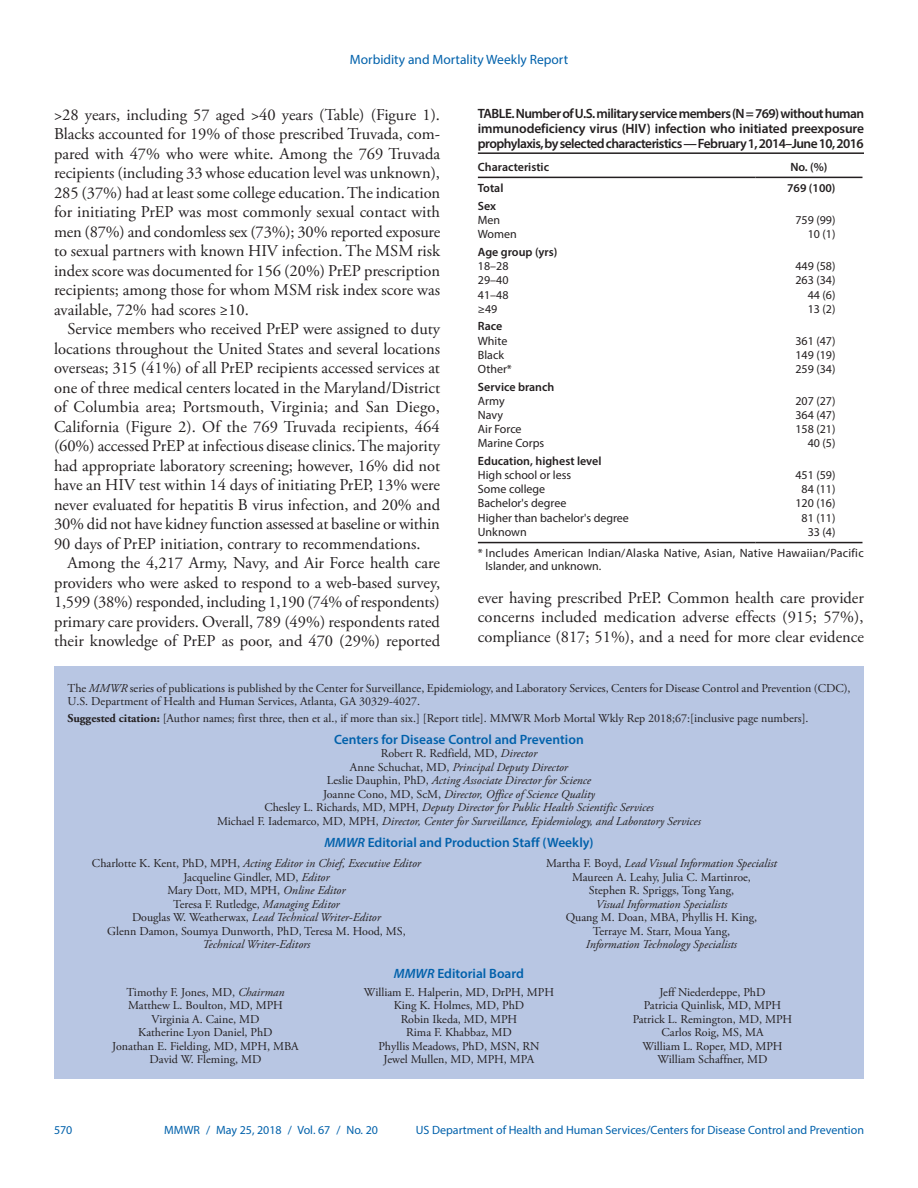
<style>
.page{position:relative;width:918px;height:1188px;background:#fff}
.page>*{position:absolute;margin:0;border:0;box-sizing:border-box;transform-origin:0 0}
.t1{font:16.5px/19.5px "Adobe Garamond Pro";color:#231f20;text-align:justify}
.t2{font:600 13.5px/15px "Myriad Pro";letter-spacing:-.04em;color:#231f20;text-align:justify}
.t3{font:600 13.5px "Myriad Pro";color:#0161ab}
.t4{font:13.5px "Myriad Pro";color:#0161ab}
.t5{font:12px/13.5px "Adobe Garamond Pro";color:#231f20;text-align:center}
.t6{font:italic 12px/13.5px "Adobe Garamond Pro";color:#231f20;text-align:center}
.t7{font:12px "Myriad Pro";color:#231f20}
.t8{font:12px "Myriad Pro";color:#0161ab}
.t9{font:600 12px "Myriad Pro";color:#231f20}
.t10{font:12px/21px "Myriad Pro";letter-spacing:.025em;color:#231f20}
.s1{font-style:italic}
.s2{font-weight:700}
.s3{font-style:normal}
</style>
<div class="page">
<div style="left:54px;top:666px;width:810px;height:413px;background:#b8c6e3"></div>
<hr style="left:478px;top:152px;width:386px;height:2px;background:#231f20">
<hr style="left:478px;top:542px;width:277px;height:1px;background:#231f20">
<hr style="left:755px;top:542px;width:107px;height:1px;background:#231f20">
<hr style="left:478px;top:177px;width:277px;height:1px;background:#231f20">
<hr style="left:755px;top:177px;width:107px;height:1px;background:#231f20">
<p class="t4" style="left:350px;top:51px;width:220px">Morbidity and Mortality Weekly Report</p>
<p class="t1" style="left:54px;top:106px;width:388px">&gt;28 years, including 57 aged &gt;40 years (Table) (Figure 1).<br>Blacks accounted for 19% of those prescribed Truvada, com&shy;pared with 47% who were white. Among the 769 Truvada recipients (including 33 whose education level was unknown), 285 (37%) had at least some college education. The indication for initiating PrEP was most commonly sexual contact with men (87%) and condomless sex (73%); 30% reported exposure to sexual partners with known HIV infection. The MSM risk index score was documented for 156 (20%) PrEP prescription recipients; among those for whom MSM risk index score was available, 72% had scores ≥10.</p>
<p class="t1" style="left:54px;top:320px;width:388px;text-indent:14px">Service members who received PrEP were assigned to duty locations throughout the United States and several locations overseas; 315 (41%) of all PrEP recipients accessed services at one of three medical centers located in the Maryland/District of Columbia area; Portsmouth, Virginia; and San Diego, California (Figure 2). Of the 769 Truvada recipients, 464 (60%) accessed PrEP at infectious disease clinics. The majority had appropriate laboratory screening; however, 16% did not have an HIV test within 14 days of initiating PrEP, 13% were never evaluated for hepatitis B virus infection, and 20% and 30% did not have kidney function assessed at baseline or within 90 days of PrEP initiation, contrary to recommendations.</p>
<p class="t1" style="left:54px;top:554px;width:388px;text-indent:14px">Among the 4,217 Army, Navy, and Air Force health care providers who were asked to respond to a web-based survey, 1,599 (38%) responded, including 1,190 (74% of respondents) primary care providers. Overall, 789 (49%) respondents rated their knowledge of PrEP as poor, and 470 (29%) reported</p>
<p class="t2" style="left:478px;top:106px;width:388px">TABLE. Number of U.S. military service members (N = 769) without human immunodeficiency virus (HIV) infection who initiated preexposure prophylaxis, by selected characteristics — February 1, 2014–June 10, 2016</p>
<p class="t9" style="left:478px;top:159px;width:73px">Characteristic</p>
<p class="t9" style="left:790px;top:159px;width:39px">No. (%)</p>
<p class="t9" style="left:478px;top:181px;width:27px">Total</p>
<p class="t9" style="left:787px;top:181px;width:50px">769 (100)</p>
<p class="t9" style="left:478px;top:198px;width:20px">Sex</p>
<p class="t7" style="left:478px;top:213px;width:24px">Men</p>
<p class="t7" style="left:795px;top:213px;width:42px">759 (99)</p>
<p class="t7" style="left:478px;top:227px;width:41px">Women</p>
<p class="t7" style="left:808px;top:227px;width:29px">10 (1)</p>
<p class="t9" style="left:478px;top:244px;width:81px">Age group (yrs)</p>
<p class="t7" style="left:478px;top:259px;width:32px">18–28</p>
<p class="t7" style="left:795px;top:259px;width:42px">449 (58)</p>
<p class="t7" style="left:478px;top:273px;width:32px">29–40</p>
<p class="t7" style="left:795px;top:273px;width:42px">263 (34)</p>
<p class="t7" style="left:478px;top:287px;width:32px">41–48</p>
<p class="t7" style="left:808px;top:287px;width:29px">44 (6)</p>
<p class="t7" style="left:478px;top:301px;width:21px">≥49</p>
<p class="t7" style="left:808px;top:301px;width:29px">13 (2)</p>
<p class="t9" style="left:478px;top:319px;width:26px">Race</p>
<p class="t7" style="left:478px;top:333px;width:31px">White</p>
<p class="t7" style="left:795px;top:333px;width:42px">361 (47)</p>
<p class="t7" style="left:478px;top:347px;width:28px">Black</p>
<p class="t7" style="left:795px;top:347px;width:42px">149 (19)</p>
<p class="t7" style="left:478px;top:361px;width:36px">Other*</p>
<p class="t7" style="left:795px;top:361px;width:42px">259 (34)</p>
<p class="t9" style="left:478px;top:379px;width:78px">Service branch</p>
<p class="t7" style="left:478px;top:393px;width:28px">Army</p>
<p class="t7" style="left:795px;top:393px;width:42px">207 (27)</p>
<p class="t7" style="left:478px;top:407px;width:27px">Navy</p>
<p class="t7" style="left:795px;top:407px;width:42px">364 (47)</p>
<p class="t7" style="left:478px;top:422px;width:45px">Air Force</p>
<p class="t7" style="left:795px;top:422px;width:42px">158 (21)</p>
<p class="t7" style="left:478px;top:436px;width:68px">Marine Corps</p>
<p class="t7" style="left:808px;top:436px;width:29px">40 (5)</p>
<p class="t9" style="left:478px;top:453px;width:125px">Education, highest level</p>
<p class="t7" style="left:478px;top:468px;width:95px">High school or less</p>
<p class="t7" style="left:795px;top:468px;width:42px">451 (59)</p>
<p class="t7" style="left:478px;top:482px;width:69px">Some college</p>
<p class="t7" style="left:802px;top:482px;width:35px">84 (11)</p>
<p class="t7" style="left:478px;top:496px;width:90px">Bachelor's degree</p>
<p class="t7" style="left:795px;top:496px;width:42px">120 (16)</p>
<p class="t7" style="left:478px;top:510px;width:153px">Higher than bachelor's degree</p>
<p class="t7" style="left:802px;top:510px;width:35px">81 (11)</p>
<p class="t7" style="left:478px;top:524px;width:50px">Unknown</p>
<p class="t10" style="left:478px;top:521px;width:387px;text-indent:330px">33 (4)<br>* Includes American Indian/Alaska Native, Asian, Native Hawaiian/Pacific</p>
<p class="t7" style="left:485px;top:559px;width:117px">Islander, and unknown.</p>
<p class="t1" style="left:478px;top:588px;width:388px">ever having prescribed PrEP. Common health care provider concerns included medication adverse effects (915; 57%), compliance (817; 51%), and a need for more clear evidence</p>
<p class="t5" style="left:68px;top:682px;width:785px;text-align:left">The <span class="s1">MMWR</span> series of publications is published by the Center for Surveillance, Epidemiology, and Laboratory Services, Centers for Disease Control and Prevention (CDC),<br>U.S. Department of Health and Human Services, Atlanta, GA 30329-4027.</p>
<p class="t5" style="left:68px;top:712px;width:743px"><span class="s2">Suggested citation:</span> [Author names; first three, then et al., if more than six.] [Report title]. MMWR Morb Mortal Wkly Rep 2018;67:[inclusive page numbers].</p>
<p class="t3" style="left:334px;top:731px;width:251px">Centers for Disease Control and Prevention</p>
<p class="t6" style="left:217px;top:747px;width:485px"><span class="s3">Robert R. Redfield, MD,</span> Director<br><span class="s3">Anne Schuchat, MD,</span> Principal Deputy Director<br><span class="s3">Leslie Dauphin, PhD,</span> Acting Associate Director for Science<br><span class="s3">Joanne Cono, MD, ScM,</span> Director, Office of Science Quality<br><span class="s3">Chesley L. Richards, MD, MPH,</span> Deputy Director for Public Health Scientific Services<br><span class="s3">Michael F. Iademarco, MD, MPH,</span> Director, Center for Surveillance, Epidemiology, and Laboratory Services</p>
<p class="t3" style="left:324px;top:834px;width:271px"><span class="s1">MMWR</span> Editorial and Production Staff (Weekly)</p>
<p class="t5" style="left:92px;top:857px;width:331px">Charlotte K. Kent, PhD, MPH, <span class="s1">Acting Editor in Chief, Executive Editor </span>Jacqueline Gindler, MD, <span class="s1">Editor<br></span>Mary Dott, MD, MPH, <span class="s1">Online Editor<br></span>Teresa F. Rutledge, <span class="s1">Managing Editor<br></span>Douglas W. Weatherwax, <span class="s1">Lead Technical Writer-Editor<br></span>Glenn Damon, Soumya Dunworth, PhD, Teresa M. Hood, MS,</p>
<p class="t6" style="left:203px;top:938px;width:109px">Technical Writer-Editors</p>
<p class="t5" style="left:546px;top:857px;width:232px">Martha F. Boyd, <span class="s1">Lead Visual Information Specialist<br></span>Maureen A. Leahy, Julia C. Martinroe,<br>Stephen R. Spriggs, Tong Yang,</p>
<p class="t6" style="left:596px;top:897px;width:133px">Visual Information Specialists</p>
<p class="t5" style="left:566px;top:911px;width:193px">Quang M. Doan, MBA, Phyllis H. King,<br>Terraye M. Starr, Moua Yang,</p>
<p class="t6" style="left:586px;top:938px;width:153px">Information Technology Specialists</p>
<p class="t3" style="left:394px;top:965px;width:132px"><span class="s1">MMWR</span> Editorial Board</p>
<p class="t5" style="left:112px;top:986px;width:188px">Timothy F. Jones, MD, <span class="s1">Chairman<br></span>Matthew L. Boulton, MD, MPH<br>Virginia A. Caine, MD<br>Katherine Lyon Daniel, PhD<br>Jonathan E. Fielding, MD, MPH, MBA<br>David W. Fleming, MD</p>
<p class="t5" style="left:364px;top:986px;width:192px">William E. Halperin, MD, DrPH, MPH<br>King K. Holmes, MD, PhD<br>Robin Ikeda, MD, MPH<br>Rima F. Khabbaz, MD<br>Phyllis Meadows, PhD, MSN, RN<br>Jewel Mullen, MD, MPH, MPA</p>
<p class="t5" style="left:633px;top:986px;width:161px">Jeff Niederdeppe, PhD<br>Patricia Quinlisk, MD, MPH<br>Patrick L. Remington, MD, MPH<br>Carlos Roig, MS, MA<br>William L. Roper, MD, MPH<br>William Schaffner, MD</p>
<p class="t8" style="left:54px;top:1123px;width:20px">570</p>
<p class="t8" style="left:164px;top:1123px;width:215px">MMWR / May 25, 2018 / Vol. 67 / No. 20</p>
<p class="t8" style="left:416px;top:1123px;width:450px">US Department of Health and Human Services/Centers for Disease Control and Prevention</p>
</div>
